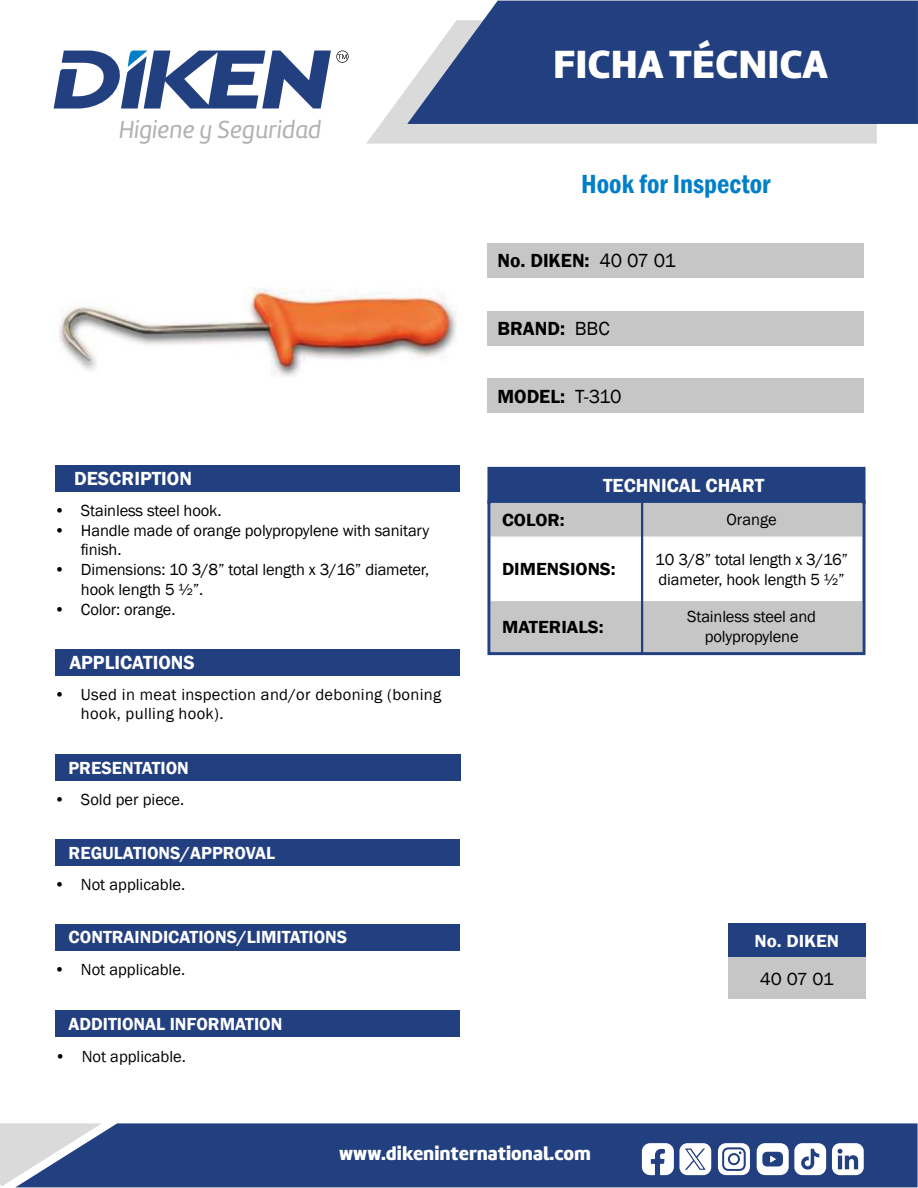
<style>
.page{position:relative;width:918px;height:1188px;background:#fff}
.page>*{position:absolute;margin:0;border:0;box-sizing:border-box;transform-origin:0 0}
.t1{font:40.8px "Amelia Basic Black";color:#fff}
.t2{font:600 condensed 27px "Franklin Gothic";color:#007fc8}
.t3{font:25.5px "Amelia Basic Italic";color:#b3b2b2}
.t4{font:600 19.5px "Franklin Gothic";color:#fff}
.t5{font:600 19.5px "Franklin Gothic";color:#000}
.t6{font:19.5px "Amelia Basic Black";color:#fff}
.t7{font:600 18px "Franklin Gothic";color:#fff}
.t8{font:600 18px "Franklin Gothic";color:#000;scale:1.05 1}
.t9{font:600 18px "Franklin Gothic";color:#fff;scale:1.05 1}
.t10{font:18px "Franklin Gothic";color:#000;scale:1.05 1}
.t11{font:16.5px/19.8px "Franklin Gothic";letter-spacing:-.01em;color:#000}
.t12{font:16.5px/19.8px "Franklin Gothic";letter-spacing:.02em;color:#000}
.s1{font-weight:400}
</style>
<div class="page">
<svg style="left:366px;top:88px;width:511px;height:56px;background:#dedede"></svg>
<svg style="left:407px;top:1px;width:511px;height:123px;background:#344e8a"></svg>
<div style="left:102px;top:1123px;width:816px;height:64px;background:#223f80"></div>
<svg style="left:0;top:1123px;width:102px;height:64px;background:#9da8bf"></svg>
<svg style="left:54px;top:50px;width:295px;height:59px"></svg>
<svg style="left:642px;top:1143px;width:69px;height:32px"></svg>
<svg style="left:718px;top:1143px;width:32px;height:32px"></svg>
<div style="left:730px;top:1155px;width:8px;height:8px;background:#fff;border-radius:50%"></div>
<svg style="left:757px;top:1143px;width:107px;height:32px"></svg>
<div style="left:489px;top:468px;width:375px;height:34px;background:#223f80"></div>
<div style="left:487px;top:467px;width:379px;height:37px;border:3px solid #223f80"></div>
<div style="left:488px;top:243px;width:376px;height:34px;background:#c6c6c6"></div>
<div style="left:488px;top:311px;width:376px;height:34px;background:#c6c6c6"></div>
<div style="left:488px;top:379px;width:376px;height:34px;background:#c6c6c6"></div>
<svg style="left:491px;top:504px;width:371px;height:147px"></svg>
<div style="left:487px;top:500px;width:379px;height:155px;border:3px solid #223f80"></div>
<hr style="left:641px;top:502px;width:2px;height:152px;background:#223f80">
<div style="left:728px;top:924px;width:137px;height:34px;background:#223f80"></div>
<div style="left:728px;top:958px;width:137px;height:41px;background:#c6c6c6"></div>
<img style="left:59px;top:287px;width:397px;height:90px">
<div style="left:55px;top:465px;width:405px;height:27px;background:#223f80"></div>
<div style="left:55px;top:649px;width:405px;height:26px;background:#223f80"></div>
<div style="left:55px;top:754px;width:405px;height:27px;background:#223f80"></div>
<div style="left:55px;top:924px;width:404px;height:26px;background:#223f80"></div>
<div style="left:55px;top:1010px;width:405px;height:27px;background:#223f80"></div>
<div style="left:55px;top:839px;width:404px;height:26px;background:#223f80"></div>
<h3 class="t3" style="left:119px;top:115px;width:204px">Higiene y Seguridad</h3>
<p class="t4" style="left:74px;top:467px;width:119px">DESCRIPTION</p>
<p class="t11" style="left:54px;top:501px;width:169px">• Stainless steel hook.</p>
<p class="t11" style="left:81px;top:521px;width:350px;text-indent:-27px">• Handle made of orange polypropylene with sanitary finish.</p>
<p class="t11" style="left:81px;top:560px;width:350px;text-indent:-27px">• Dimensions: 10 3/8” total length x 3/16” diameter, hook length 5 ½”.</p>
<p class="t11" style="left:54px;top:600px;width:123px">• Color: orange.</p>
<p class="t4" style="left:69px;top:650px;width:127px">APPLICATIONS</p>
<p class="t12" style="left:81px;top:685px;width:362px;text-indent:-27px">• Used in meat inspection and/or deboning (boning hook, pulling hook).</p>
<p class="t7" style="left:68px;top:757px;width:122px">PRESENTATION</p>
<p class="t11" style="left:54px;top:790px;width:132px">• Sold per piece.</p>
<p class="t7" style="left:69px;top:841px;width:208px">REGULATIONS/APPROVAL</p>
<p class="t11" style="left:54px;top:875px;width:133px">• Not applicable.</p>
<p class="t7" style="left:69px;top:926px;width:280px">CONTRAINDICATIONS/LIMITATIONS</p>
<p class="t11" style="left:54px;top:960px;width:133px">• Not applicable.</p>
<p class="t7" style="left:69px;top:1013px;width:215px">ADDITIONAL INFORMATION</p>
<p class="t11" style="left:55px;top:1047px;width:133px">• Not applicable.</p>
<h1 class="t1" style="left:553px;top:40px;width:276px">FICHA TÉCNICA</h1>
<h2 class="t2" style="left:581px;top:166px;width:191px">Hook for Inspector</h2>
<p class="t5" style="left:497px;top:248px;width:180px">No. DIKEN: <span class="s1">40 07 01</span></p>
<p class="t5" style="left:497px;top:317px;width:114px">BRAND: <span class="s1">BBC</span></p>
<p class="t5" style="left:497px;top:384px;width:125px">MODEL: <span class="s1">T-310</span></p>
<p class="t4" style="left:603px;top:474px;width:163px">TECHNICAL CHART</p>
<p class="t8" style="left:502px;top:509px;width:61px">COLOR:</p>
<p class="t11" style="left:727px;top:510px;width:52px">Orange</p>
<p class="t8" style="left:502px;top:558px;width:110px">DIMENSIONS:</p>
<p class="t11" style="left:655px;top:550px;width:195px">10 3/8” total length x 3/16” diameter, hook length 5 ½”</p>
<p class="t8" style="left:502px;top:616px;width:98px">MATERIALS:</p>
<p class="t11" style="left:687px;top:607px;width:130px;text-align:center">Stainless steel and polypropylene</p>
<p class="t9" style="left:755px;top:930px;width:82px">No. DIKEN</p>
<p class="t10" style="left:760px;top:968px;width:72px">40 07 01</p>
<p class="t6" style="left:339px;top:1142px;width:253px">www.dikeninternational.com</p>
</div>
